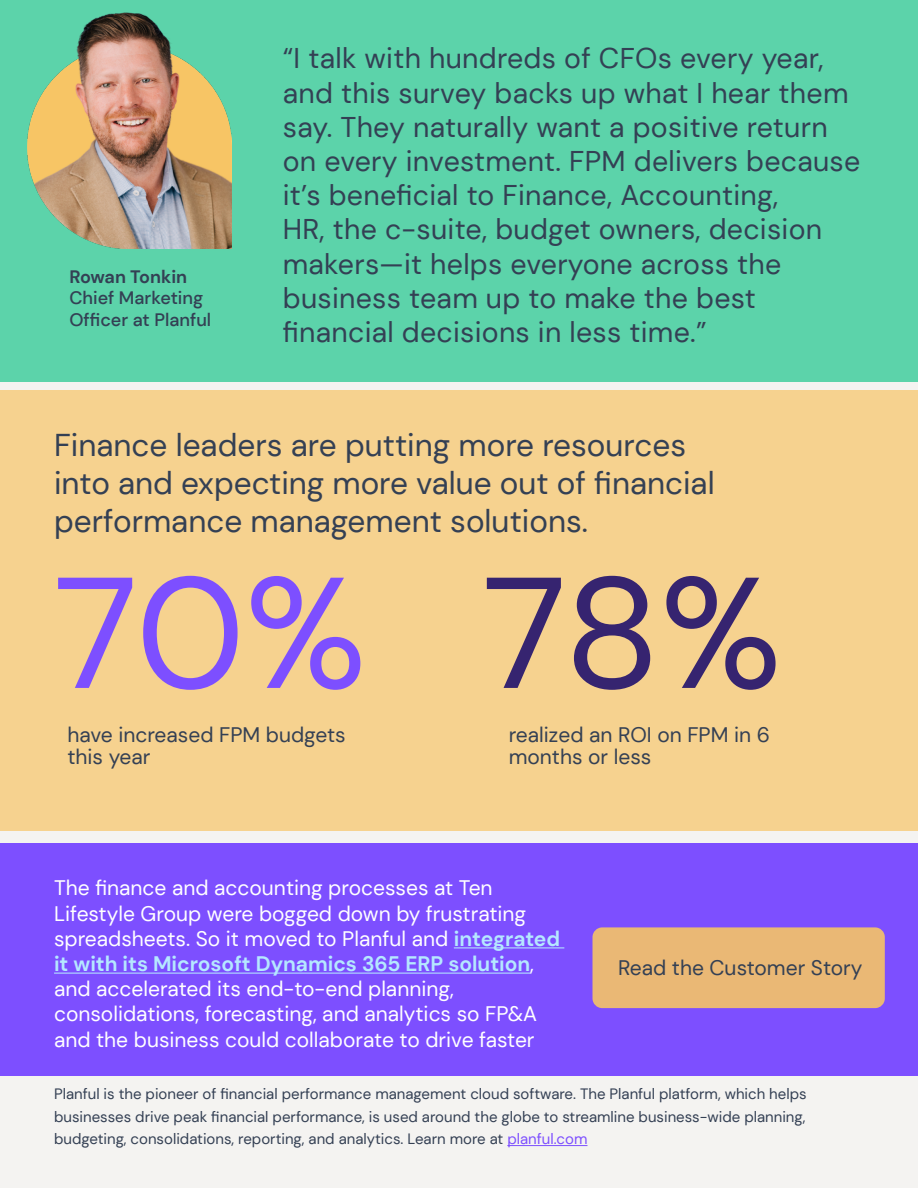
<style>
.page{position:relative;width:918px;height:1188px;background:#f4f3f1}
.page>*{position:absolute;margin:0;border:0;box-sizing:border-box;transform-origin:0 0}
.t1{font:157.5px "DM Sans";color:#7d4fff}
.t2{font:31.5px/37.8px "DM Sans";color:#344054}
.t3{font:28.5px/34.2px "DM Sans";letter-spacing:.01em;color:#344054}
.t4{font:21px/25.2px "DM Sans";color:#fff}
.t5{font:21px/22.5px "DM Sans";color:#344054}
.t6{font:500 18px/21.6px "DM Sans";color:#344054}
.t7{font:700 18px "DM Sans";color:#344054}
.t8{font:15px/22.5px "DM Sans";color:#344054;text-align:justify}
.t9{font:12px "DM Sans";letter-spacing:.02em;color:#000}
.s1{color:#362470}
.s2{font-weight:700;color:#b5e8ff}
.s3{color:#7d4fff}
</style>
<div class="page">
<div style="left:0;top:390px;width:918px;height:441px;background:#f6d28f"></div>
<div style="left:0;top:843px;width:918px;height:233px;background:#7d4fff"></div>
<hr style="left:454px;top:947px;width:110px;height:1px;background:#b5e8ff">
<hr style="left:54px;top:973px;width:476px;height:1px;background:#b5e8ff">
<div style="left:593px;top:927px;width:292px;height:81px;background:#eab875;border-radius:10px"></div>
<div style="left:0;top:0;width:918px;height:381px;background:#5cd3aa"></div>
<img style="left:28px;top:0;width:203px;height:248px">
<hr style="left:507px;top:1145px;width:80px;height:1px;background:#7d4fff">
<p class="t7" style="left:69px;top:265px;width:119px">Rowan Tonkin</p>
<p class="t6" style="left:69px;top:287px;width:143px">Chief Marketing<br>Officer at Planful</p>
<p class="t3" style="left:283px;top:41px;width:579px">“I talk with hundreds of CFOs every year, and this survey backs up what I hear them say. They naturally want a positive return on every investment. FPM delivers because it’s beneficial to Finance, Accounting,<br>HR, the c-suite, budget owners, decision makers—it helps everyone across the business team up to make the best financial decisions in less time.”</p>
<p class="t2" style="left:54px;top:426px;width:662px">Finance leaders are putting more resources into and expecting more value out of financial performance management solutions.</p>
<h1 class="t1" style="left:54px;top:536px;width:729px">70% <span class="s1">78%</span></h1>
<p class="t5" style="left:68px;top:723px;width:280px">have increased FPM budgets this year</p>
<p class="t5" style="left:509px;top:723px;width:263px">realized an ROI on FPM in 6 months or less</p>
<p class="t4" style="left:54px;top:875px;width:508px">The finance and accounting processes at Ten Lifestyle Group were bogged down by frustrating spreadsheets. So it moved to Planful and <span class="s2">integrated it with its Microsoft Dynamics 365 ERP solution</span>, and accelerated its end-to-end planning, consolidations, forecasting, and analytics so FP&amp;A and the business could collaborate to drive faster</p>
<p class="t5" style="left:618px;top:956px;width:246px">Read the Customer Story</p>
<p class="t8" style="left:54px;top:1083px;width:754px">Planful is the pioneer of financial performance management cloud software. The Planful platform, which helps businesses drive peak financial performance, is used around the globe to streamline business-wide planning, budgeting, consolidations, reporting, and analytics. Learn more at <span class="s3">planful.com</span></p>
<p class="t9" style="left:317px;top:1134px;width:286px">How Finance Leaders Can Avoid Surprises in 2024</p>
</div>
